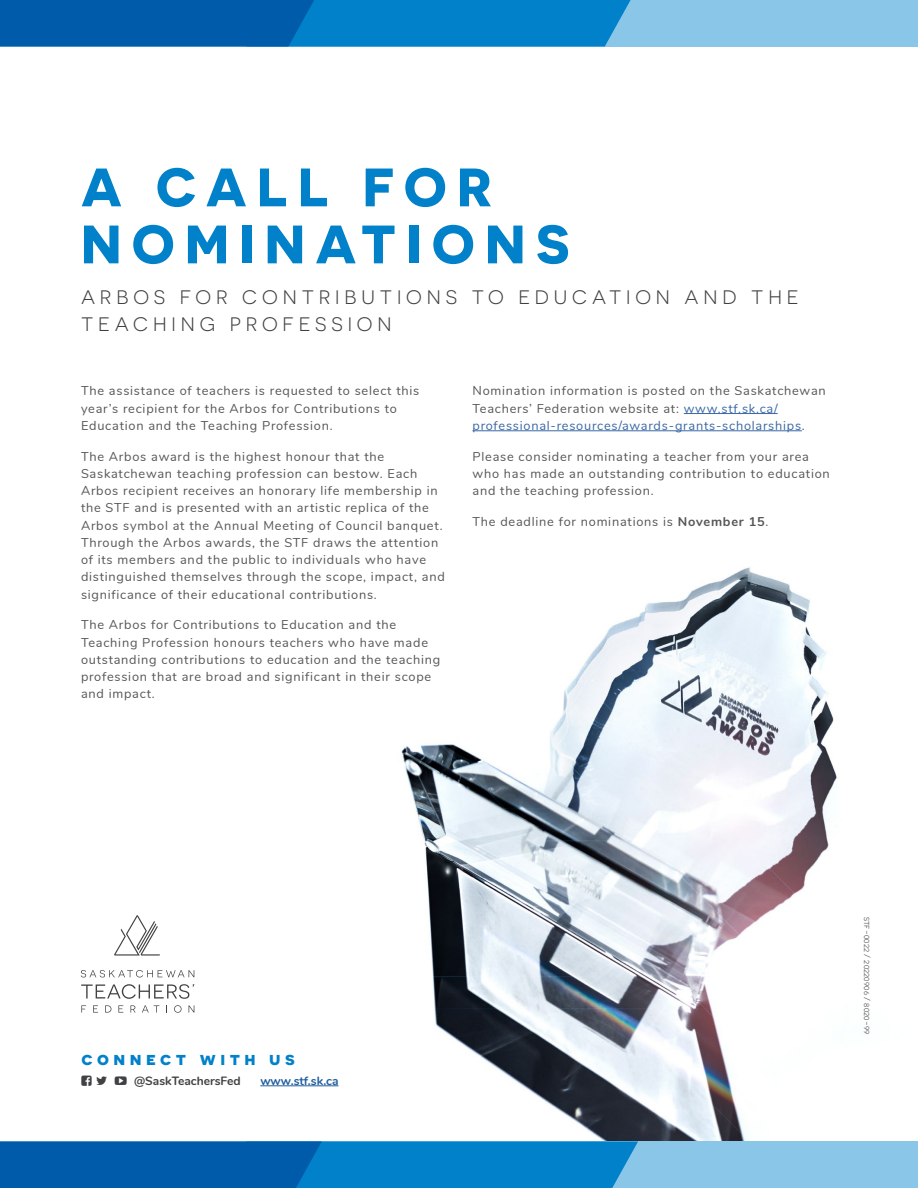
<style>
.page{position:relative;width:918px;height:1188px;background:#fff}
.page>*{position:absolute;margin:0;border:0;box-sizing:border-box;transform-origin:0 0}
.t1{font:700 54px/57px "Novecentosanswide";letter-spacing:.19em;color:#0081c9}
.t2{font:19.5px/27px "Novecentosanswide";letter-spacing:.25em;color:#414042}
.t3{font:700 18px "Novecentosanswide";letter-spacing:.25em;color:#0081c9}
.t4{font:12.75px/17.2px "Nunito";letter-spacing:.06em;color:#565659}
.t5{font:700 12px "Nunito";color:#414042}
.t6{font:700 12px "Nunito";color:#215e9e}
.t7{font:9px "Novecentosans";letter-spacing:.02em;color:#414042}
.s1{color:#3a68a5}
.s2{font-weight:700}
</style>
<div class="page">
<img style="left:211px;top:567px;width:707px;height:575px">
<hr style="left:684px;top:413px;width:94px;height:1px;background:#3a68a5">
<hr style="left:472px;top:430px;width:330px;height:1px;background:#3a68a5">
<div style="left:0;top:1142px;width:918px;height:46px;background:#8ac6e8"></div>
<div style="left:0;top:0;width:918px;height:47px;background:#8ac6e8"></div>
<svg style="left:0;top:1142px;width:638px;height:46px;background:#0270bb"></svg>
<svg style="left:0;top:0;width:631px;height:46px;background:#0270bb"></svg>
<hr style="left:260px;top:1086px;width:78px;height:1px;background:#215e9e">
<svg style="left:114px;top:915px;width:46px;height:41px"></svg>
<svg style="left:81px;top:970px;width:113px;height:7px"></svg>
<svg style="left:81px;top:1005px;width:5px;height:8px"></svg>
<svg style="left:93px;top:1005px;width:5px;height:8px"></svg>
<svg style="left:105px;top:1005px;width:6px;height:8px"></svg>
<svg style="left:118px;top:1005px;width:5px;height:8px"></svg>
<svg style="left:130px;top:1005px;width:6px;height:8px"></svg>
<svg style="left:142px;top:1005px;width:17px;height:8px"></svg>
<svg style="left:174px;top:1005px;width:8px;height:8px"></svg>
<svg style="left:189px;top:1005px;width:5px;height:8px"></svg>
<svg style="left:81px;top:984px;width:113px;height:15px"></svg>
<h1 class="t1" style="left:81px;top:158px;width:490px">A CALL FOR<br>NOMINATIONS</h1>
<h2 class="t2" style="left:81px;top:283px;width:719px">ARBOS FOR CONTRIBUTIONS TO EDUCATION AND THE<br>TEACHING PROFESSION</h2>
<p class="t4" style="left:81px;top:382px;width:340px">The assistance of teachers is requested to select this year’s recipient for the Arbos for Contributions to<br>Education and the Teaching Profession.</p>
<p class="t4" style="left:81px;top:447px;width:365px">The Arbos award is the highest honour that the Saskatchewan teaching profession can bestow. Each Arbos recipient receives an honorary life membership in the STF and is presented with an artistic replica of the Arbos symbol at the Annual Meeting of Council banquet.<br>Through the Arbos awards, the STF draws the attention of its members and the public to individuals who have distinguished themselves through the scope, impact, and significance of their educational contributions.</p>
<p class="t4" style="left:81px;top:616px;width:361px">The Arbos for Contributions to Education and the Teaching Profession honours teachers who have made outstanding contributions to education and the teaching profession that are broad and significant in their scope and impact.</p>
<p class="t4" style="left:472px;top:382px;width:355px">Nomination information is posted on the Saskatchewan<br>Teachers’ Federation website at: <span class="s1">www.stf.sk.ca/ professional-resources/awards-grants-scholarships</span>.</p>
<p class="t4" style="left:472px;top:447px;width:359px">Please consider nominating a teacher from your area who has made an outstanding contribution to education and the teaching profession.</p>
<p class="t4" style="left:472px;top:512px;width:298px">The deadline for nominations is <span class="s2">November 15</span>.</p>
<h3 class="t3" style="left:81px;top:1048px;width:215px">connect with us</h3>
<p class="t5" style="left:134px;top:1072px;width:108px">@SaskTeachersFed</p>
<p class="t6" style="left:260px;top:1072px;width:80px">www.stf.sk.ca</p>
<p class="t7" style="left:872px;top:917px;width:119px;rotate:90deg">stf-0022 / 20220906 / 8020-99</p>
</div>
